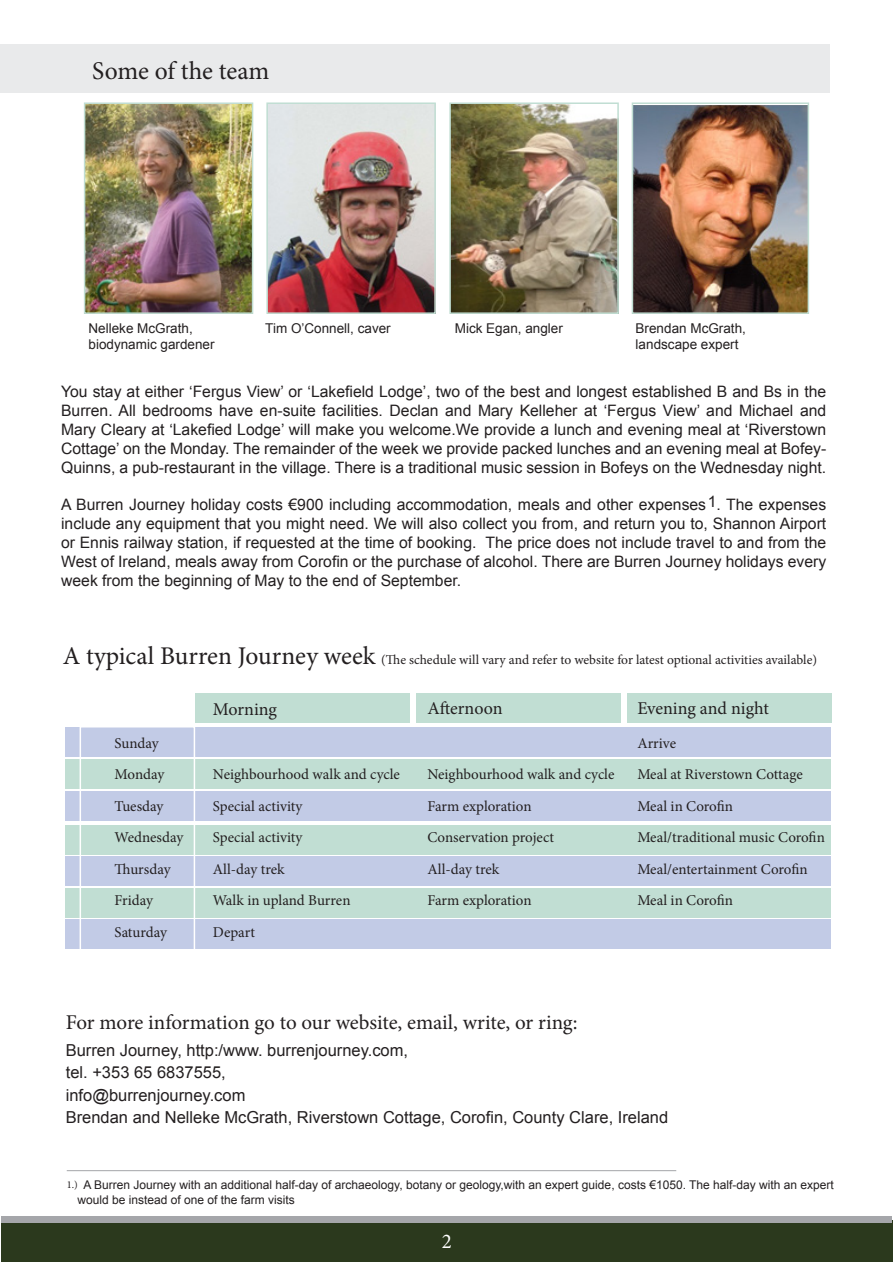
<style>
.page{position:relative;width:893px;height:1263px;background:#fff}
.page>*{position:absolute;margin:0;border:0;box-sizing:border-box;transform-origin:0 0}
.t1{font:25.5px "Minion Pro";letter-spacing:-.005em;color:#231f20}
.t2{font:21px "Minion Pro";letter-spacing:-.005em;color:#231f20}
.t3{font:21px "Minion Pro";color:#fff}
.t4{font:18px "Minion Pro";color:#231f20}
.t5{font:16.5px "Arial";color:#231f20}
.t6{font:15.75px/18.9px "Arial";color:#231f20;text-align:justify}
.t7{font:15px "Minion Pro";color:#231f20}
.t8{font:13.5px "Minion Pro";color:#231f20}
.t9{font:13.5px "Arial";color:#231f20}
.t10{font:12px/14.4px "Arial";color:#231f20}
.t11{font:10.5px "Minion Pro";color:#231f20}
.s1{font-size:25.5px}
</style>
<div class="page">
<div style="left:1px;top:1220px;width:891px;height:42px;background:#2b391d"></div>
<div style="left:1px;top:1216px;width:890px;height:6px;background:#a5a6aa"></div>
<div style="left:195px;top:693px;width:215px;height:30px;background:#c1ded3"></div>
<div style="left:416px;top:693px;width:204px;height:30px;background:#c1ded3"></div>
<div style="left:627px;top:693px;width:204px;height:30px;background:#c1ded3"></div>
<div style="left:65px;top:919px;width:766px;height:30px;background:#c2cbe6"></div>
<div style="left:65px;top:825px;width:766px;height:30px;background:#c1ded3"></div>
<div style="left:65px;top:791px;width:766px;height:30px;background:#c2cbe6"></div>
<div style="left:65px;top:759px;width:766px;height:30px;background:#c1ded3"></div>
<div style="left:65px;top:727px;width:766px;height:29px;background:#c2cbe6"></div>
<div style="left:0;top:45px;width:829px;height:48px;background:#e9eaeb"></div>
<hr style="left:67px;top:1170px;width:609px;height:1px;background:#a4a5a9">
<img style="left:87px;top:105px;width:163px;height:206px">
<div style="left:84px;top:102px;width:169px;height:212px;border:2px solid #c1ded3"></div>
<img style="left:269px;top:105px;width:164px;height:206px">
<div style="left:266px;top:102px;width:170px;height:212px;border:2px solid #c1ded3"></div>
<img style="left:452px;top:105px;width:164px;height:206px">
<div style="left:449px;top:102px;width:170px;height:212px;border:2px solid #c1ded3"></div>
<img style="left:635px;top:105px;width:171px;height:206px">
<div style="left:632px;top:102px;width:177px;height:212px;border:2px solid #c1ded3"></div>
<div style="left:65px;top:856px;width:766px;height:30px;background:#c2cbe6"></div>
<div style="left:65px;top:888px;width:766px;height:30px;background:#c1ded3"></div>
<div style="left:80px;top:726px;width:115px;height:231px;border:2px solid #fff"></div>
<p class="t1" style="left:92px;top:54px;width:179px">Some of the team</p>
<p class="t9" style="left:89px;top:319px;width:106px">Nelleke McGrath,</p>
<p class="t9" style="left:89px;top:336px;width:128px">biodynamic gardener</p>
<p class="t9" style="left:265px;top:319px;width:127px">Tim O’Connell, caver</p>
<p class="t9" style="left:455px;top:319px;width:110px">Mick Egan, angler</p>
<p class="t9" style="left:636px;top:319px;width:112px">Brendan McGrath,</p>
<p class="t9" style="left:636px;top:336px;width:104px">landscape expert</p>
<p class="t6" style="left:61px;top:382px;width:767px">You stay at either ‘Fergus View’ or ‘Lakefield Lodge’, two of the best and longest established B and Bs in the Burren. All bedrooms have en-suite facilities. Declan and Mary Kelleher at ‘Fergus View’ and Michael and Mary Cleary at ‘Lakefied Lodge’ will make you welcome.We provide a lunch and evening meal at ‘Riverstown Cottage’ on the Monday. The remainder of the week we provide packed lunches and an evening meal at Bofey-Quinns, a pub-restaurant in the village. There is a traditional music session in Bofeys on the Wednesday night.</p>
<p class="t6" style="left:61px;top:495px;width:767px">A Burren Journey holiday costs €900 including accommodation, meals and other expenses1. The expenses include any equipment that you might need. We will also collect you from, and return you to, Shannon Airport or Ennis railway station, if requested at the time of booking. The price does not include travel to and from the West of Ireland, meals away from Corofin or the purchase of alcohol. There are Burren Journey holidays every week from the beginning of May to the end of September.</p>
<p class="t8" style="left:63px;top:650px;width:756px"><span class="s1">A typical Burren Journey week</span> (The schedule will vary and refer to website for latest optional activities available)</p>
<p class="t7" style="left:115px;top:733px;width:46px">Sunday</p>
<p class="t7" style="left:115px;top:764px;width:51px">Monday</p>
<p class="t7" style="left:115px;top:796px;width:50px">Tuesday</p>
<p class="t7" style="left:115px;top:827px;width:70px">Wednesday</p>
<p class="t7" style="left:115px;top:859px;width:58px">Thursday</p>
<p class="t7" style="left:115px;top:890px;width:40px">Friday</p>
<p class="t7" style="left:115px;top:922px;width:54px">Saturday</p>
<p class="t4" style="left:213px;top:697px;width:66px">Morning</p>
<p class="t4" style="left:427px;top:696px;width:77px">Afternoon</p>
<p class="t4" style="left:637px;top:696px;width:133px">Evening and night</p>
<p class="t7" style="left:213px;top:764px;width:189px">Neighbourhood walk and cycle</p>
<p class="t7" style="left:213px;top:796px;width:91px">Special activity</p>
<p class="t7" style="left:213px;top:827px;width:91px">Special activity</p>
<p class="t7" style="left:213px;top:859px;width:73px">All-day trek</p>
<p class="t7" style="left:213px;top:890px;width:139px">Walk in upland Burren</p>
<p class="t7" style="left:213px;top:922px;width:44px">Depart</p>
<p class="t7" style="left:427px;top:764px;width:189px">Neighbourhood walk and cycle</p>
<p class="t7" style="left:427px;top:796px;width:106px">Farm exploration</p>
<p class="t7" style="left:427px;top:827px;width:128px">Conservation project</p>
<p class="t7" style="left:427px;top:859px;width:73px">All-day trek</p>
<p class="t7" style="left:427px;top:890px;width:106px">Farm exploration</p>
<p class="t7" style="left:637px;top:733px;width:40px">Arrive</p>
<p class="t7" style="left:637px;top:764px;width:167px">Meal at Riverstown Cottage</p>
<p class="t7" style="left:637px;top:796px;width:97px">Meal in Corofin</p>
<p class="t7" style="left:637px;top:827px;width:189px">Meal/traditional music Corofin</p>
<p class="t7" style="left:637px;top:859px;width:172px">Meal/entertainment Corofin</p>
<p class="t7" style="left:637px;top:890px;width:97px">Meal in Corofin</p>
<p class="t2" style="left:66px;top:1008px;width:513px">For more information go to our website, email, write, or ring:</p>
<p class="t5" style="left:66px;top:1039px;width:344px">Burren Journey, http:/www. burrenjourney.com,</p>
<p class="t5" style="left:66px;top:1062px;width:162px">tel. +353 65 6837555,</p>
<p class="t5" style="left:66px;top:1084px;width:181px">info@burrenjourney.com</p>
<p class="t5" style="left:66px;top:1107px;width:604px">Brendan and Nelleke McGrath, Riverstown Cottage, Corofin, County Clare, Ireland</p>
<p class="t10" style="left:77px;top:1178px;width:758px;text-indent:6px">A Burren Journey with an additional half-day of archaeology, botany or geology,with an expert guide, costs €1050. The half-day with an expert would be instead of one of the farm visits</p>
<p class="t11" style="left:67px;top:1177px;width:13px">1.)</p>
<h2 class="t3" style="left:442px;top:1227px;width:12px">2</h2>
</div>
